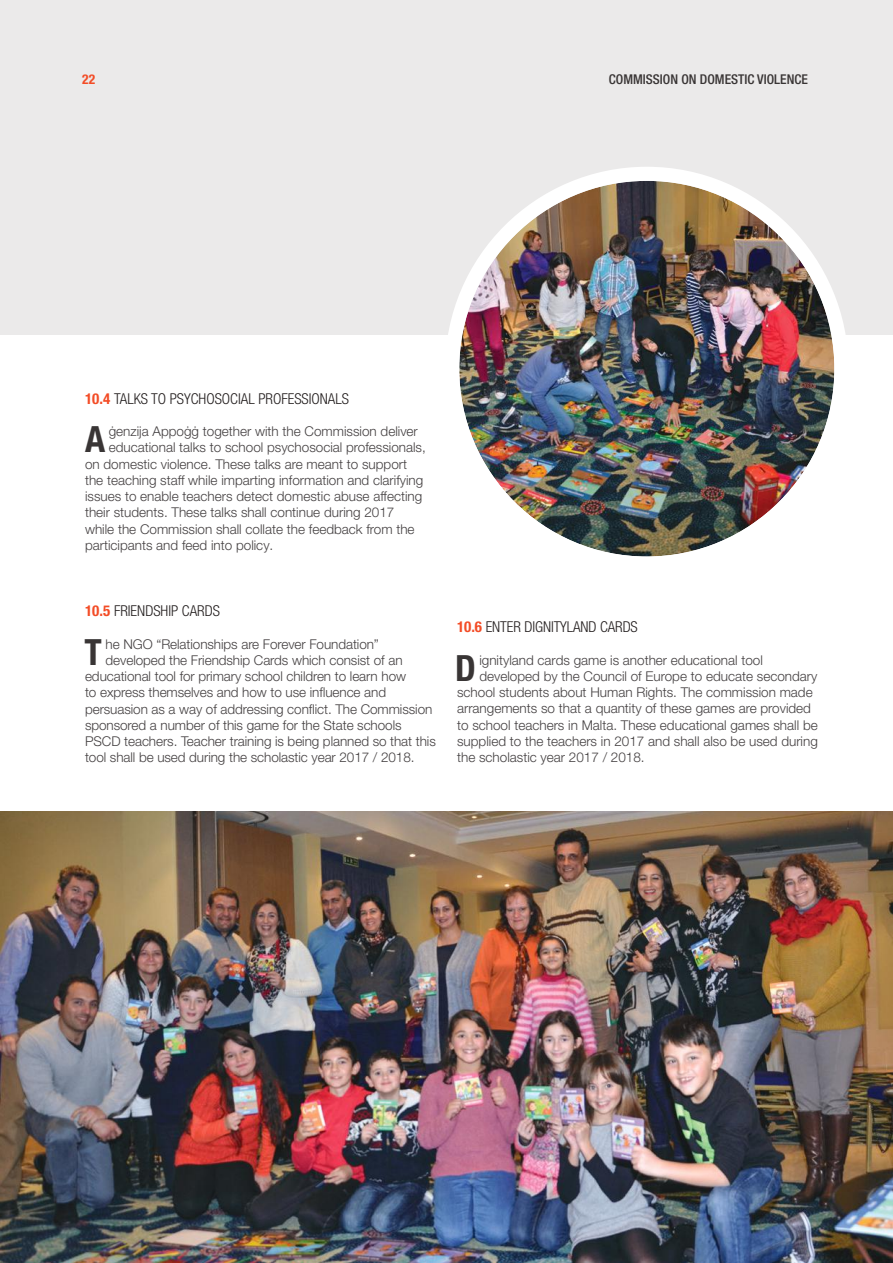
<style>
.page{position:relative;width:893px;height:1263px;background:#fff}
.page>*{position:absolute;margin:0;border:0;box-sizing:border-box;transform-origin:0 0}
.t1{font:700 condensed 36.15px "Helvetica Neue LT Pro";color:#393535}
.t2{font:300 condensed 15px "Helvetica Neue";color:#241f1f}
.t3{font:300 13.5px "Helvetica Neue LT Pro";color:#444041}
.t4{font:500 condensed 13.5px "Helvetica Neue LT Pro";color:#393535}
.t5{font:700 condensed 13.5px "Helvetica Neue LT Pro";color:#f34c26}
.s1{font-family:"Helvetica Neue LT Pro";font-weight:700;color:#f34c26}
</style>
<div class="page">
<div style="left:0;top:0;width:893px;height:335px;background:#ebeaea"></div>
<img style="left:459px;top:181px;width:375px;height:375px;border-radius:188px">
<div style="left:445px;top:167px;width:403px;height:404px;border:14px solid #fff;border-radius:50%"></div>
<img style="left:0;top:811px;width:893px;height:452px">
<p class="t5" style="left:82px;top:71px;width:14px">22</p>
<p class="t4" style="left:609px;top:71px;width:200px">COMMISSION ON DOMESTIC VIOLENCE</p>
<p class="t2" style="left:85px;top:390px;width:266px"><span class="s1">10.4</span> TALKS TO PSYCHOSOCIAL PROFESSIONALS</p>
<h1 class="t1" style="left:85px;top:418px;width:22px">A</h1>
<p class="t3" style="left:109px;top:423px;width:311px">ġenzija Appoġġ together with the Commission deliver</p>
<p class="t3" style="left:109px;top:439px;width:319px">educational talks to school psychosocial professionals,</p>
<p class="t3" style="left:85px;top:456px;width:324px">on domestic violence. These talks are meant to support</p>
<p class="t3" style="left:85px;top:472px;width:340px">the teaching staff while imparting information and clarifying</p>
<p class="t3" style="left:85px;top:488px;width:339px">issues to enable teachers detect domestic abuse affecting</p>
<p class="t3" style="left:85px;top:504px;width:311px">their students. These talks shall continue during 2017</p>
<p class="t3" style="left:85px;top:520px;width:331px">while the Commission shall collate the feedback from the</p>
<p class="t3" style="left:85px;top:537px;width:190px">participants and feed into policy.</p>
<p class="t2" style="left:85px;top:602px;width:136px"><span class="s1">10.5</span> FRIENDSHIP CARDS</p>
<h1 class="t1" style="left:85px;top:630px;width:19px">T</h1>
<p class="t3" style="left:106px;top:636px;width:275px">he NGO “Relationships are Forever Foundation”</p>
<p class="t3" style="left:106px;top:652px;width:299px">developed the Friendship Cards which consist of an</p>
<p class="t3" style="left:85px;top:668px;width:323px">educational tool for primary school children to learn how</p>
<p class="t3" style="left:85px;top:684px;width:303px">to express themselves and how to use influence and</p>
<p class="t3" style="left:85px;top:700px;width:349px">persuasion as a way of addressing conflict. The Commission</p>
<p class="t3" style="left:85px;top:717px;width:318px">sponsored a number of this game for the State schools</p>
<p class="t3" style="left:85px;top:733px;width:352px">PSCD teachers. Teacher training is being planned so that this</p>
<p class="t3" style="left:85px;top:749px;width:331px">tool shall be used during the scholastic year 2017 / 2018.</p>
<p class="t2" style="left:457px;top:618px;width:182px"><span class="s1">10.6</span> ENTER DIGNITYLAND CARDS</p>
<h1 class="t1" style="left:455px;top:646px;width:22px">D</h1>
<p class="t3" style="left:479px;top:652px;width:285px">ignityland cards game is another educational tool</p>
<p class="t3" style="left:479px;top:668px;width:339px">developed by the Council of Europe to educate secondary</p>
<p class="t3" style="left:457px;top:684px;width:357px">school students about Human Rights. The commission made</p>
<p class="t3" style="left:457px;top:700px;width:355px">arrangements so that a quantity of these games are provided</p>
<p class="t3" style="left:457px;top:717px;width:362px">to school teachers in Malta. These educational games shall be</p>
<p class="t3" style="left:457px;top:733px;width:362px">supplied to the teachers in 2017 and shall also be used during</p>
<p class="t3" style="left:457px;top:749px;width:189px">the scholastic year 2017 / 2018.</p>
</div>
